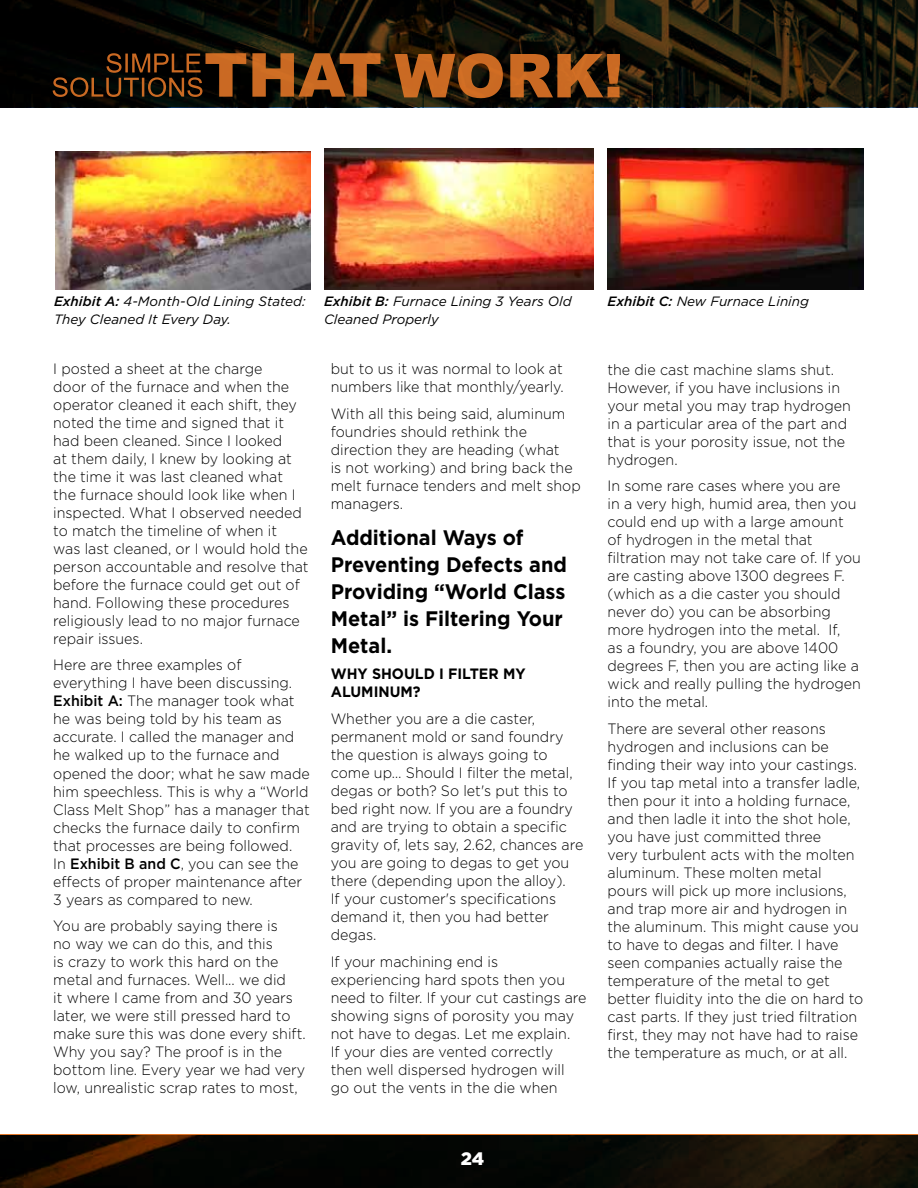
<style>
.page{position:relative;width:918px;height:1188px;background:#fff}
.page>*{position:absolute;margin:0;border:0;box-sizing:border-box;transform-origin:0 0}
.t1{font:700 21px/27px "Gotham";color:#000;scale:.95 1}
.t2{font:900 18px "Gotham";color:#fff}
.t3{font:300 15px/18px "Gotham";color:#000;scale:.95 1}
.t4{font:700 15px/18px "Gotham";color:#000;scale:.95 1}
.t5{font:italic 13.5px/18px "Gotham";color:#000}
.s1{font-weight:500}
</style>
<div class="page">
<svg style="left:0;top:0;width:918px;height:107px;background:#291b0a"></svg>
<svg style="left:0;top:1134px;width:918px;height:54px;background:#130d05"></svg>
<div style="left:461px;top:1151px;width:29px;height:19px;background:#000"></div>
<img style="left:56px;top:152px;width:254px;height:137px">
<img style="left:324px;top:148px;width:270px;height:141px">
<img style="left:608px;top:148px;width:256px;height:141px">
<p class="t5" style="left:54px;top:292px;width:253px"><span class="s1">Exhibit A:</span> 4-Month-Old Lining Stated:<br>They Cleaned It Every Day.</p>
<p class="t5" style="left:324px;top:292px;width:249px"><span class="s1">Exhibit B:</span> Furnace Lining 3 Years Old<br>Cleaned Properly</p>
<p class="t5" style="left:608px;top:292px;width:203px"><span class="s1">Exhibit C:</span> New Furnace Lining</p>
<p class="t3" style="left:53px;top:359px;width:270px">I posted a sheet at the charge<br>door of the furnace and when the operator cleaned it each shift, they noted the time and signed that it had been cleaned. Since I looked<br>at them daily, I knew by looking at the time it was last cleaned what the furnace should look like when I inspected. What I observed needed to match the timeline of when it<br>was last cleaned, or I would hold the person accountable and resolve that before the furnace could get out of hand. Following these procedures religiously lead to no major furnace repair issues.</p>
<p class="t3" style="left:53px;top:656px;width:271px">Here are three examples of everything I have been discussing.<br><span class="s1">Exhibit A:</span> The manager took what he was being told by his team as accurate. I called the manager and he walked up to the furnace and opened the door; what he saw made him speechless. This is why a “World<br>Class Melt Shop” has a manager that checks the furnace daily to confirm that processes are being followed.<br>In <span class="s1">Exhibit B and C</span>, you can see the effects of proper maintenance after<br>3 years as compared to new.</p>
<p class="t3" style="left:53px;top:916px;width:267px">You are probably saying there is<br>no way we can do this, and this<br>is crazy to work this hard on the metal and furnaces. Well... we did<br>it where I came from and 30 years later, we were still pressed hard to make sure this was done every shift.<br>Why you say? The proof is in the bottom line. Every year we had very low, unrealistic scrap rates to most,</p>
<p class="t3" style="left:331px;top:360px;width:247px">but to us it was normal to look at numbers like that monthly/yearly.</p>
<p class="t3" style="left:331px;top:404px;width:265px">With all this being said, aluminum foundries should rethink the direction they are heading (what<br>is not working) and bring back the melt furnace tenders and melt shop managers.</p>
<h1 class="t1" style="left:331px;top:524px;width:250px">Additional Ways of<br>Preventing Defects and<br>Providing “World Class<br>Metal” is Filtering Your<br>Metal.</h1>
<p class="t4" style="left:331px;top:665px;width:207px">WHY SHOULD I FILTER MY<br>ALUMINUM?</p>
<p class="t3" style="left:331px;top:709px;width:267px">Whether you are a die caster, permanent mold or sand foundry the question is always going to come up… Should I filter the metal, degas or both? So let's put this to bed right now. If you are a foundry and are trying to obtain a specific gravity of, lets say, 2.62, chances are you are going to degas to get you there (depending upon the alloy).<br>If your customer's specifications demand it, then you had better degas.</p>
<p class="t3" style="left:331px;top:952px;width:271px">If your machining end is experiencing hard spots then you need to filter. If your cut castings are showing signs of porosity you may not have to degas. Let me explain.<br>If your dies are vented correctly then well dispersed hydrogen will go out the vents in the die when</p>
<p class="t3" style="left:607px;top:360px;width:258px">the die cast machine slams shut.<br>However, if you have inclusions in your metal you may trap hydrogen in a particular area of the part and that is your porosity issue, not the hydrogen.</p>
<p class="t3" style="left:607px;top:477px;width:268px">In some rare cases where you are<br>in a very high, humid area, then you could end up with a large amount of hydrogen in the metal that filtration may not take care of. If you are casting above 1300 degrees F. (which as a die caster you should never do) you can be absorbing more hydrogen into the metal. If,<br>as a foundry, you are above 1400 degrees F, then you are acting like a wick and really pulling the hydrogen into the metal.</p>
<p class="t3" style="left:607px;top:719px;width:271px">There are several other reasons hydrogen and inclusions can be finding their way into your castings.<br>If you tap metal into a transfer ladle, then pour it into a holding furnace, and then ladle it into the shot hole, you have just committed three<br>very turbulent acts with the molten aluminum. These molten metal pours will pick up more inclusions, and trap more air and hydrogen in the aluminum. This might cause you to have to degas and filter. I have seen companies actually raise the temperature of the metal to get better fluidity into the die on hard to cast parts. If they just tried filtration first, they may not have had to raise the temperature as much, or at all.</p>
<p class="t2" style="left:461px;top:1146px;width:25px">24</p>
</div>
